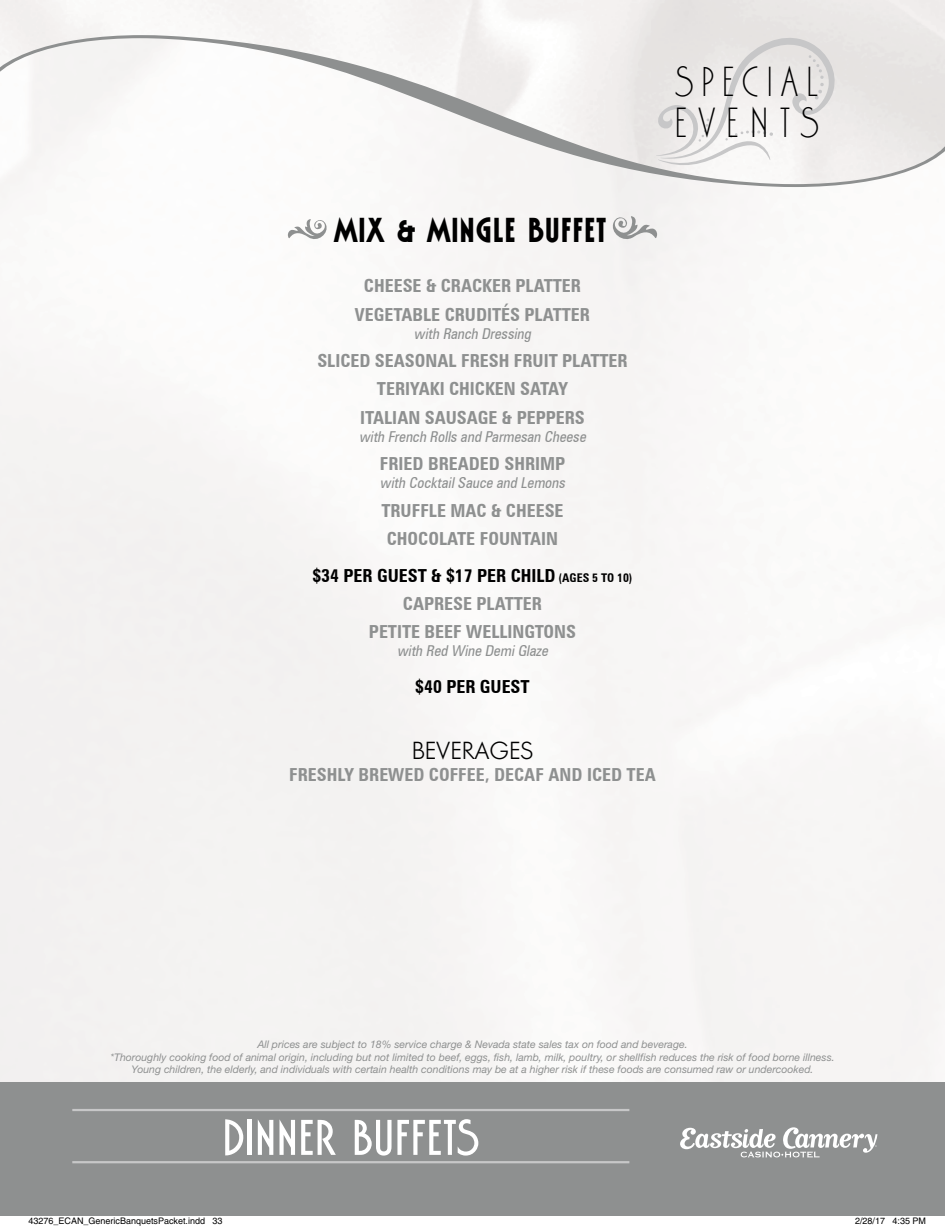
<style>
.page{position:relative;width:945px;height:1229px;background:#fff}
.page>*{position:absolute;margin:0;border:0;box-sizing:border-box;transform-origin:0 0}
.t1{font:52.5px "Washington D";color:#fff}
.t2{font:43.65px "Washington D Ligh";letter-spacing:.16em;color:#000}
.t3{font:700 36px "Washington D";letter-spacing:.02em;color:#000}
.t4{font:22.5px "Cg Futura Maxi Lt";color:#000}
.t5{font:700 condensed 18px/28.3px "Zurich BT";color:#8e9090;text-align:center}
.t6{font:700 condensed 18px "Zurich BT";color:#000}
.t7{font:italic condensed 15px "Zurich BT";color:#8e9090}
.t8{font:italic 10.5px/12.6px "Helvetica Neue LT Std";color:#8e9090;text-align:center}
.t9{font:9px "Helvetica";color:#000}
.s1{color:#000}
.s2{font-size:12px;color:#000}
</style>
<div class="page">
<svg style="left:288px;top:215px;width:42px;height:28px"></svg>
<svg style="left:609px;top:212px;width:48px;height:32px"></svg>
<div style="left:0;top:1082px;width:945px;height:133px;background:#8e9090"></div>
<hr style="left:72px;top:1108px;width:557px;height:3px;background:#c7c7c8">
<hr style="left:72px;top:1161px;width:557px;height:2px;background:#c7c7c8">
<svg style="left:680px;top:1127px;width:198px;height:30px"></svg>
<svg style="left:0;top:35px;width:945px;height:152px;fill:#f7f6f5"></svg>
<svg style="left:655px;top:32px;width:183px;height:138px"></svg>
<svg style="left:28px;top:1215px;width:177px;height:1px"></svg>
<svg style="left:892px;top:1215px;width:34px;height:1px"></svg>
<h2 class="t2" style="left:675px;top:60px;width:145px">SPECIAL</h2>
<h2 class="t2" style="left:674px;top:101px;width:146px">EVENTS</h2>
<h3 class="t3" style="left:335px;top:210px;width:273px">MIX &amp; MINGLE BUFFET</h3>
<h3 class="t5" style="left:355px;top:272px;width:237px">CHEESE &amp; CRACKER PLATTER<br>VEGETABLE CRUDITÉS PLATTER</h3>
<h3 class="t7" style="left:414px;top:324px;width:122px">with Ranch Dressing</h3>
<h3 class="t5" style="left:317px;top:346px;width:312px">SLICED SEASONAL FRESH FRUIT PLATTER<br>TERIYAKI CHICKEN SATAY<br>ITALIAN SAUSAGE &amp; PEPPERS</h3>
<h3 class="t7" style="left:359px;top:427px;width:231px">with French Rolls and Parmesan Cheese</h3>
<h3 class="t5" style="left:380px;top:449px;width:187px">FRIED BREADED SHRIMP</h3>
<h3 class="t7" style="left:380px;top:474px;width:190px">with CocktailSauce and Lemons</h3>
<h3 class="t5" style="left:381px;top:496px;width:184px">TRUFFLE MAC &amp; CHEESE<br>CHOCOLATE FOUNTAIN</h3>
<h3 class="t5" style="left:312px;top:561px;width:322px"><span class="s1">$34 PER GUEST &amp; $17 PER CHILD</span> <span class="s2">(AGES 5 TO 10)<br></span>CAPRESE PLATTER<br>PETITE BEEF WELLINGTONS</h3>
<h3 class="t7" style="left:397px;top:642px;width:155px">with Red Wine DemiGlaze</h3>
<h3 class="t6" style="left:415px;top:676px;width:116px">$40 PER GUEST</h3>
<h3 class="t4" style="left:412px;top:737px;width:123px">BEVERAGES</h3>
<h3 class="t5" style="left:289px;top:760px;width:368px">FRESHLY BREWED COFFEE, DECAF AND ICED TEA</h3>
<p class="t8" style="left:110px;top:1037px;width:726px">All prices are subject to 18% service charge &amp; Nevada state sales tax on food and beverage.<br>*Thoroughly cooking food of animal origin, including but not limited to beef, eggs, fish, lamb, milk, poultry, or shellfish reduces the risk of food borne illness.<br>Young children, the elderly, and individuals with certain health conditions may be at a higher risk if these foods are consumed raw or undercooked.</p>
<h1 class="t1" style="left:222px;top:1110px;width:259px">DINNER BUFFETS</h1>
<p class="t9" style="left:28px;top:1216px;width:196px">43276_ECAN_GenericBanquetsPacket.indd 33</p>
<p class="t9" style="left:855px;top:1216px;width:73px">2/28/17 4:35 PM</p>
</div>
